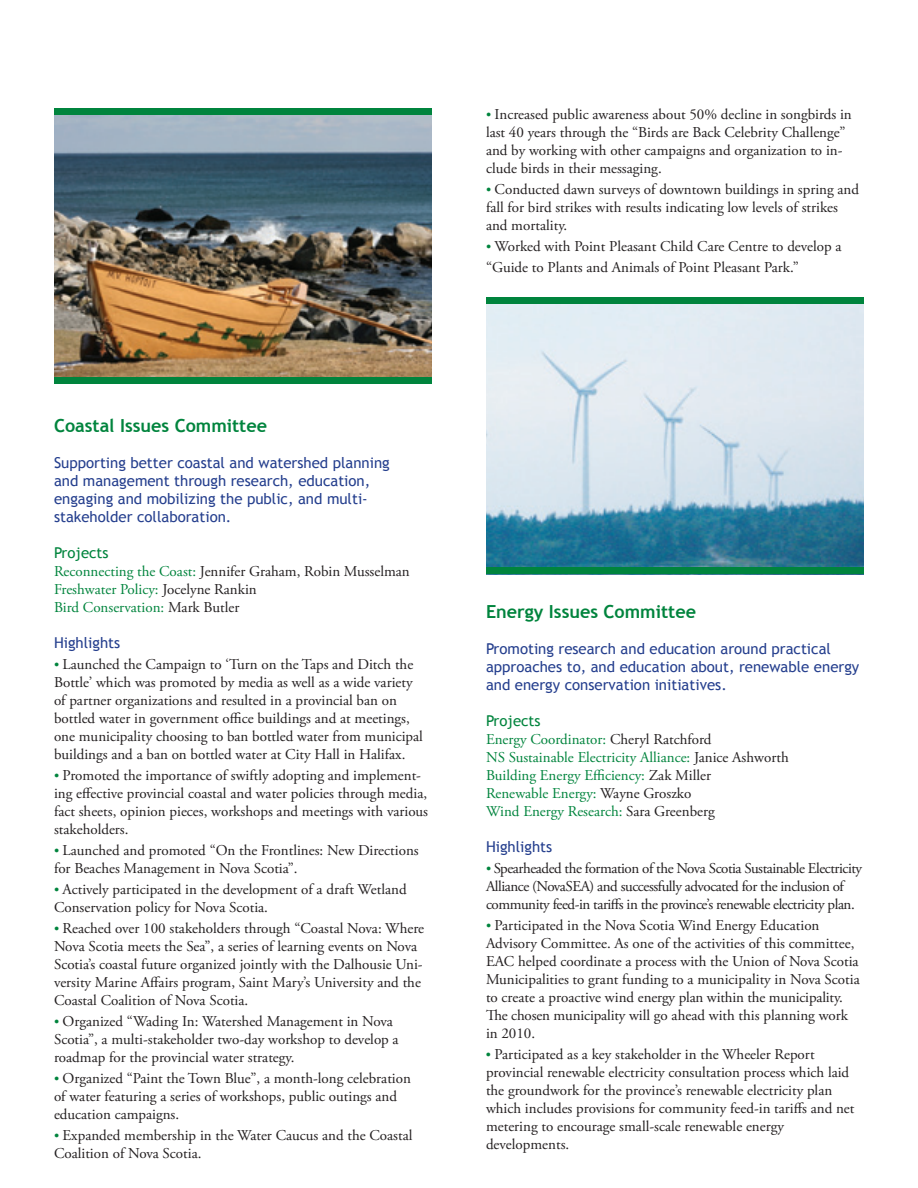
<style>
.page{position:relative;width:918px;height:1188px;background:#fff}
.page>*{position:absolute;margin:0;border:0;box-sizing:border-box;transform-origin:0 0}
.t1{font:700 18px "Trebuchet MS";color:#00843d}
.t2{font:15px/18px "Adobe Garamond Pro";color:#231f20}
.t3{font:15px/18px "Trebuchet MS";color:#253f8e}
.t4{font:15px/18px "Adobe Garamond Pro";color:#00843d}
.t5{font:15px/18px "Adobe Garamond Pro";letter-spacing:-.03em;color:#231f20}
.t6{font:15px "Trebuchet MS";color:#00843d}
.s1{font-size:13.5px;color:#00843d}
.s2{color:#231f20}
</style>
<div class="page">
<img style="left:54px;top:115px;width:378px;height:262px">
<div style="left:54px;top:108px;width:378px;height:7px;background:#00843d"></div>
<div style="left:54px;top:377px;width:378px;height:7px;background:#00843d"></div>
<img style="left:486px;top:304px;width:378px;height:263px">
<div style="left:486px;top:297px;width:378px;height:7px;background:#00843d"></div>
<div style="left:486px;top:567px;width:378px;height:7px;background:#00843d"></div>
<p class="t2" style="left:486px;top:106px;width:367px"><span class="s1">•</span> Increased public awareness about 50% decline in songbirds in last 40 years through the “Birds are Back Celebrity Challenge” and by working with other campaigns and organization to in&shy;clude birds in their messaging.</p>
<p class="t2" style="left:486px;top:181px;width:375px"><span class="s1">•</span> Conducted dawn surveys of downtown buildings in spring and fall for bird strikes with results indicating low levels of strikes and mortality.</p>
<p class="t2" style="left:486px;top:236px;width:357px;line-height:21.6px"><span class="s1">•</span> Worked with Point Pleasant Child Care Centre to develop a “Guide to Plants and Animals of Point Pleasant Park.”</p>
<p class="t1" style="left:54px;top:414px;width:215px">Coastal Issues Committee</p>
<p class="t3" style="left:54px;top:454px;width:337px">Supporting better coastal and watershed planning and management through research, education, engaging and mobilizing the public, and multi&shy;stakeholder collaboration.</p>
<p class="t6" style="left:54px;top:544px;width:56px">Projects</p>
<p class="t4" style="left:54px;top:563px;width:357px">Reconnecting the Coast: <span class="s2">Jennifer Graham, Robin Musselman<br></span>Freshwater Policy: <span class="s2">Jocelyne Rankin<br></span>Bird Conservation: <span class="s2">Mark Butler</span></p>
<p class="t3" style="left:54px;top:634px;width:68px">Highlights</p>
<p class="t2" style="left:54px;top:656px;width:371px"><span class="s1">•</span> Launched the Campaign to ‘Turn on the Taps and Ditch the Bottle’ which was promoted by media as well as a wide variety of partner organizations and resulted in a provincial ban on bottled water in government office buildings and at meetings, one municipality choosing to ban bottled water from municipal buildings and a ban on bottled water at City Hall in Halifax.</p>
<p class="t2" style="left:54px;top:767px;width:376px"><span class="s1">•</span> Promoted the importance of swiftly adopting and implement&shy;ing effective provincial coastal and water policies through media, fact sheets, opinion pieces, workshops and meetings with various stakeholders.</p>
<p class="t2" style="left:54px;top:842px;width:366px"><span class="s1">•</span> Launched and promoted “On the Frontlines: New Directions for Beaches Management in Nova Scotia”.</p>
<p class="t2" style="left:54px;top:881px;width:354px"><span class="s1">•</span> Actively participated in the development of a draft Wetland<br>Conservation policy for Nova Scotia.</p>
<p class="t2" style="left:54px;top:920px;width:372px"><span class="s1">•</span> Reached over 100 stakeholders through “Coastal Nova: Where Nova Scotia meets the Sea”, a series of learning events on Nova Scotia’s coastal future organized jointly with the Dalhousie Uni&shy;versity Marine Affairs program, Saint Mary’s University and the Coastal Coalition of Nova Scotia.</p>
<p class="t2" style="left:54px;top:1013px;width:346px"><span class="s1">•</span> Organized “Wading In: Watershed Management in Nova<br>Scotia”, a multi‑stakeholder two‑day workshop to develop a roadmap for the provincial water strategy.</p>
<p class="t2" style="left:54px;top:1070px;width:358px"><span class="s1">•</span> Organized “Paint the Town Blue”, a month‑long celebration of water featuring a series of workshops, public outings and education campaigns.</p>
<p class="t2" style="left:54px;top:1127px;width:360px"><span class="s1">•</span> Expanded membership in the Water Caucus and the Coastal<br>Coalition of Nova Scotia.</p>
<p class="t1" style="left:486px;top:600px;width:212px">Energy Issues Committee</p>
<p class="t3" style="left:486px;top:640px;width:375px">Promoting research and education around practical approaches to, and education about, renewable energy and energy conservation initiatives.</p>
<p class="t6" style="left:486px;top:712px;width:56px">Projects</p>
<p class="t4" style="left:486px;top:731px;width:304px">Energy Coordinator: <span class="s2">Cheryl Ratchford<br></span>NS Sustainable Electricity Alliance: <span class="s2">Janice Ashworth </span>Building Energy Efficiency: <span class="s2">Zak Miller<br></span>Renewable Energy: <span class="s2">Wayne Groszko<br></span>Wind Energy Research: <span class="s2">Sara Greenberg</span></p>
<p class="t3" style="left:486px;top:838px;width:68px">Highlights</p>
<p class="t5" style="left:486px;top:860px;width:378px"><span class="s1">•</span> Spearheaded the formation of the Nova Scotia Sustainable Electricity<br>Alliance (NovaSEA) and successfully advocated for the inclusion of community feed-in tariffs in the province’s renewable electricity plan.</p>
<p class="t2" style="left:486px;top:917px;width:375px"><span class="s1">•</span> Participated in the Nova Scotia Wind Energy Education Advisory Committee. As one of the activities of this committee, EAC helped coordinate a process with the Union of Nova Scotia Municipalities to grant funding to a municipality in Nova Scotia to create a proactive wind energy plan within the municipality.<br>The chosen municipality will go ahead with this planning work in 2010.</p>
<p class="t2" style="left:486px;top:1046px;width:370px"><span class="s1">•</span> Participated as a key stakeholder in the Wheeler Report provincial renewable electricity consultation process which laid the groundwork for the province’s renewable electricity plan which includes provisions for community feed-in tariffs and net metering to encourage small-scale renewable energy developments.</p>
</div>
